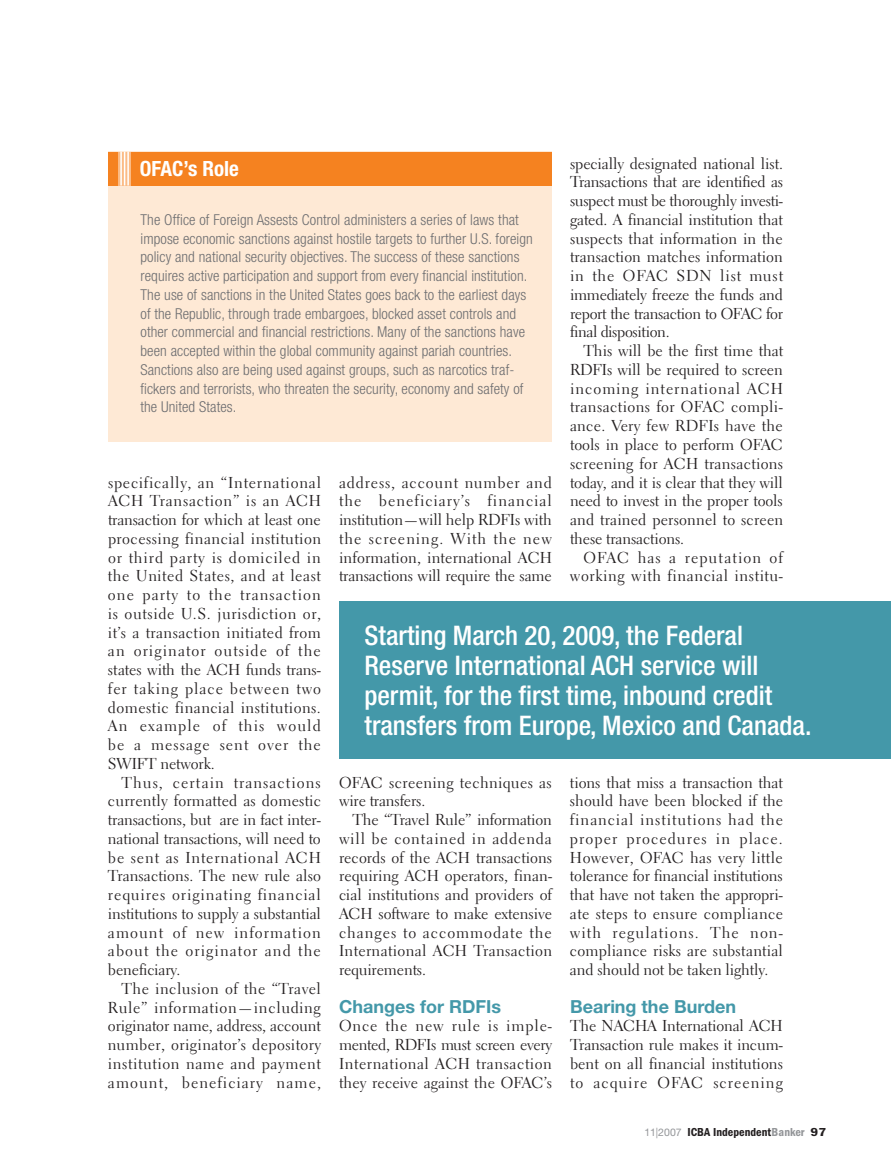
<style>
.page{position:relative;width:891px;height:1175px;background:#fff}
.page>*{position:absolute;margin:0;border:0;box-sizing:border-box;transform-origin:0 0}
.t1{font:500 condensed 27px/30px "Helvetica Neue";color:#fff}
.t2{font:700 condensed 21px "Helvetica Neue";color:#fff}
.t3{font:700 18px "Helvetica Neue";color:#4498a9}
.t4{font:15.75px/18.8px "Electra LH";letter-spacing:.01em;color:#231f20;text-align:justify}
.t5{font:15.75px/18.8px "Electra LH";letter-spacing:.04em;color:#231f20;text-align:right}
.t6{font:300 condensed 15px/18.8px "Helvetica Neue";letter-spacing:.005em;color:#6c6d70}
.t7{font:600 condensed 12px "Franklin Gothic";color:#231f20}
.s1{font-family:"Helvetica Neue";font-weight:400;font-stretch:normal;font-size:10.5px;color:#939598}
.s2{color:#939598}
</style>
<div class="page">
<div style="left:108px;top:152px;width:444px;height:290px;background:#fee9d5"></div>
<div style="left:108px;top:152px;width:444px;height:33px;background:#f58220"></div>
<svg style="left:119px;top:152px;width:12px;height:33px"></svg>
<hr style="left:124px;top:152px;width:1px;height:33px;background:#fff">
<hr style="left:120px;top:152px;width:2px;height:33px;background:#fff">
<hr style="left:127px;top:152px;width:2px;height:33px;background:#fff">
<div style="left:339px;top:601px;width:552px;height:158px;background:#4498a9"></div>
<p class="t4" style="left:570px;top:155px;width:215px">specially designated national list.<br>Transactions that are identified as suspect must be thoroughly investi&shy;gated. A financial institution that suspects that information in the transaction matches information in the OFAC SDN list must immediately freeze the funds and report the transaction to OFAC for final disposition.</p>
<p class="t4" style="left:570px;top:343px;width:215px;text-indent:13px">This will be the first time that RDFIs will be required to screen incoming international ACH transactions for OFAC compli&shy;ance. Very few RDFIs have the tools in place to perform OFAC screening for ACH transactions today, and it is clear that they will need to invest in the proper tools and trained personnel to screen these transactions.</p>
<p class="t5" style="left:570px;top:549px;width:215px">OFAC has a reputation of working with financial institu-</p>
<h2 class="t2" style="left:140px;top:161px;width:101px">OFAC’s Role</h2>
<p class="t6" style="left:141px;top:211px;width:394px">The Office of Foreign Assests Control administers a series of laws that impose economic sanctions against hostile targets to further U.S. foreign policy and national security objectives. The success of these sanctions requires active participation and support from every financial institution.<br>The use of sanctions in the United States goes back to the earliest days of the Republic, through trade embargoes, blocked asset controls and other commercial and financial restrictions. Many of the sanctions have been accepted within the global community against pariah countries.<br>Sanctions also are being used against groups, such as narcotics traf&shy;fickers and terrorists, who threaten the security, economy and safety of the United States.</p>
<p class="t4" style="left:339px;top:474px;width:215px">address, account number and the beneficiary’s financial institution—will help RDFIs with the screening. With the new information, international ACH transactions will require the same</p>
<p class="t4" style="left:108px;top:474px;width:215px">specifically, an “International ACH Transaction” is an ACH transaction for which at least one processing financial institution or third party is domiciled in the United States, and at least one party to the transaction is outside U.S. jurisdiction or, it’s a transaction initiated from an originator outside of the states with the ACH funds trans&shy;fer taking place between two domestic financial institutions.<br>An example of this would be a message sent over the SWIFT network.</p>
<p class="t4" style="left:108px;top:774px;width:215px;text-indent:13px">Thus, certain transactions currently formatted as domestic transactions, but are in fact inter&shy;national transactions, will need to be sent as International ACH Transactions. The new rule also requires originating financial institutions to supply a substantial amount of new information about the originator and the beneficiary.</p>
<p class="t4" style="left:108px;top:980px;width:215px;text-indent:13px">The inclusion of the “Travel Rule” information—including originator name, address, account number, originator’s depository institution name and payment amount, beneficiary name,</p>
<h1 class="t1" style="left:364px;top:623px;width:448px">Starting March 20, 2009, the Federal Reserve International ACH service will permit, for the first time, inbound credit transfers from Europe, Mexico and Canada.</h1>
<p class="t4" style="left:339px;top:774px;width:214px">OFAC screening techniques as wire transfers.</p>
<p class="t4" style="left:339px;top:812px;width:215px;text-indent:13px">The “Travel Rule” information will be contained in addenda records of the ACH transactions requiring ACH operators, finan&shy;cial institutions and providers of ACH software to make extensive changes to accommodate the International ACH Transaction requirements.</p>
<p class="t3" style="left:339px;top:999px;width:163px">Changes for RDFIs</p>
<p class="t4" style="left:339px;top:1018px;width:215px">Once the new rule is imple&shy;mented, RDFIs must screen every International ACH transaction they receive against the OFAC’s</p>
<p class="t4" style="left:570px;top:774px;width:215px">tions that miss a transaction that should have been blocked if the financial institutions had the proper procedures in place.<br>However, OFAC has very little tolerance for financial institutions that have not taken the appropri&shy;ate steps to ensure compliance with regulations. The non&shy;compliance risks are substantial and should not be taken lightly.</p>
<p class="t3" style="left:570px;top:999px;width:168px">Bearing the Burden</p>
<p class="t4" style="left:570px;top:1018px;width:215px">The NACHA International ACH Transaction rule makes it incum&shy;bent on all financial institutions to acquire OFAC screening</p>
<p class="t7" style="left:645px;top:1127px;width:183px"><span class="s1">11|2007</span> ICBA Independent<span class="s2">Banker</span> 97</p>
</div>
